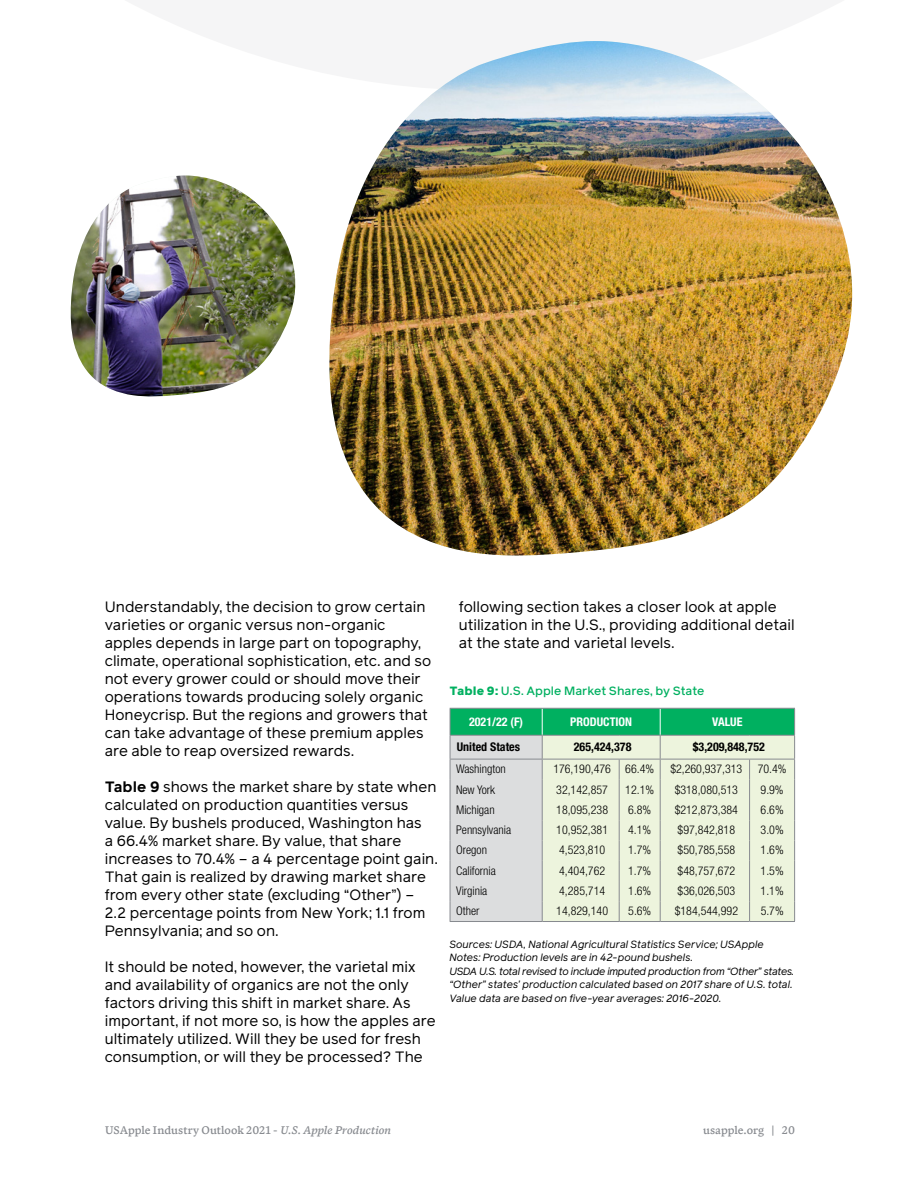
<style>
.page{position:relative;width:918px;height:1188px;background:#fff}
.page>*{position:absolute;margin:0;border:0;box-sizing:border-box;transform-origin:0 0}
.t1{font:15px/18px "Reader Pro";color:#000}
.t2{font:300 condensed 12px "Helvetica Neue LT Std";color:#000}
.t3{font:500 12px "Blanco";color:#878a8f}
.t4{font:700 condensed 12px "Helvetica Neue LT Std";color:#000}
.t5{font:500 12px "Reader Pro";color:#00b060}
.t6{font:700 condensed 12px "Helvetica Neue LT Std";color:#fff}
.t7{font:italic 10.5px/13.5px "Reader Pro";color:#000}
.s1{font-weight:700}
.s2{font-weight:900}
.s3{font-style:italic}
</style>
<div class="page">
<svg style="left:450px;top:708px;width:345px;height:213px;background:#c9e3cb"></svg>
<hr style="left:660px;top:759px;width:90px;height:1px;background:#878a8f">
<hr style="left:750px;top:759px;width:45px;height:1px;background:#878a8f">
<hr style="left:450px;top:759px;width:92px;height:1px;background:#878a8f">
<hr style="left:450px;top:921px;width:92px;height:1px;background:#878a8f">
<hr style="left:542px;top:921px;width:77px;height:1px;background:#878a8f">
<hr style="left:619px;top:921px;width:41px;height:1px;background:#878a8f">
<hr style="left:660px;top:921px;width:90px;height:1px;background:#878a8f">
<hr style="left:750px;top:921px;width:45px;height:1px;background:#878a8f">
<hr style="left:450px;top:735px;width:92px;height:1px;background:#878a8f">
<hr style="left:542px;top:735px;width:77px;height:1px;background:#878a8f">
<hr style="left:619px;top:735px;width:41px;height:1px;background:#878a8f">
<hr style="left:660px;top:735px;width:90px;height:1px;background:#878a8f">
<hr style="left:750px;top:735px;width:45px;height:1px;background:#878a8f">
<img style="left:329px;top:41px;width:524px;height:515px">
<img style="left:70px;top:176px;width:226px;height:221px">
<p class="t1" style="left:105px;top:597px;width:328px">Understandably, the decision to grow certain varieties or organic versus non-organic apples depends in large part on topography, climate, operational sophistication, etc. and so not every grower could or should move their operations towards producing solely organic Honeycrisp. But the regions and growers that can take advantage of these premium apples are able to reap oversized rewards.</p>
<p class="t1" style="left:105px;top:777px;width:334px"><span class="s1">Table 9</span> shows the market share by state when calculated on production quantities versus value. By bushels produced, Washington has<br>a 66.4% market share. By value, that share increases to 70.4% – a 4 percentage point gain.<br>That gain is realized by drawing market share from every other state (excluding “Other”) – 2.2 percentage points from New York; 1.1 from Pennsylvania; and so on.</p>
<p class="t1" style="left:105px;top:957px;width:333px">It should be noted, however, the varietal mix and availability of organics are not the only factors driving this shift in market share. As important, if not more so, is how the apples are ultimately utilized. Will they be used for fresh consumption, or will they be processed? The</p>
<p class="t1" style="left:459px;top:597px;width:337px">following section takes a closer look at apple utilization in the U.S., providing additional detail at the state and varietal levels.</p>
<p class="t5" style="left:449px;top:683px;width:256px"><span class="s2">Table 9:</span> U.S. Apple Market Shares, by State</p>
<p class="t6" style="left:469px;top:715px;width:56px">2021/22 (F)</p>
<p class="t6" style="left:570px;top:715px;width:63px">PRODUCTION</p>
<p class="t6" style="left:712px;top:715px;width:32px">VALUE</p>
<p class="t4" style="left:457px;top:739px;width:65px">United States</p>
<p class="t4" style="left:574px;top:739px;width:59px">265,424,378</p>
<p class="t4" style="left:693px;top:739px;width:73px">$3,209,848,752</p>
<p class="t2" style="left:456px;top:762px;width:51px">Washington</p>
<p class="t2" style="left:553px;top:762px;width:102px">176,190,476 66.4%</p>
<p class="t2" style="left:670px;top:762px;width:73px">$2,260,937,313</p>
<p class="t2" style="left:758px;top:762px;width:30px">70.4%</p>
<p class="t2" style="left:456px;top:783px;width:41px">New York</p>
<p class="t2" style="left:556px;top:783px;width:53px">32,142,857</p>
<p class="t2" style="left:625px;top:783px;width:30px">12.1%</p>
<p class="t2" style="left:675px;top:783px;width:65px">$318,080,513</p>
<p class="t2" style="left:761px;top:783px;width:25px">9.9%</p>
<p class="t2" style="left:456px;top:803px;width:40px">Michigan</p>
<p class="t2" style="left:556px;top:803px;width:53px">18,095,238</p>
<p class="t2" style="left:628px;top:803px;width:25px">6.8%</p>
<p class="t2" style="left:675px;top:803px;width:65px">$212,873,384</p>
<p class="t2" style="left:761px;top:803px;width:25px">6.6%</p>
<p class="t2" style="left:456px;top:823px;width:57px">Pennsylvania</p>
<p class="t2" style="left:556px;top:823px;width:53px">10,952,381</p>
<p class="t2" style="left:628px;top:823px;width:25px">4.1%</p>
<p class="t2" style="left:678px;top:823px;width:59px">$97,842,818</p>
<p class="t2" style="left:761px;top:823px;width:25px">3.0%</p>
<p class="t2" style="left:456px;top:843px;width:32px">Oregon</p>
<p class="t2" style="left:559px;top:843px;width:48px">4,523,810</p>
<p class="t2" style="left:628px;top:843px;width:25px">1.7%</p>
<p class="t2" style="left:678px;top:843px;width:59px">$50,785,558</p>
<p class="t2" style="left:761px;top:843px;width:25px">1.6%</p>
<p class="t2" style="left:456px;top:863px;width:41px">California</p>
<p class="t2" style="left:559px;top:863px;width:48px">4,404,762</p>
<p class="t2" style="left:628px;top:863px;width:25px">1.7%</p>
<p class="t2" style="left:678px;top:863px;width:59px">$48,757,672</p>
<p class="t2" style="left:761px;top:863px;width:25px">1.5%</p>
<p class="t2" style="left:456px;top:884px;width:33px">Virginia</p>
<p class="t2" style="left:559px;top:884px;width:48px">4,285,714</p>
<p class="t2" style="left:628px;top:884px;width:25px">1.6%</p>
<p class="t2" style="left:678px;top:884px;width:59px">$36,026,503</p>
<p class="t2" style="left:761px;top:884px;width:25px">1.1%</p>
<p class="t2" style="left:456px;top:904px;width:25px">Other</p>
<p class="t2" style="left:556px;top:904px;width:53px">14,829,140</p>
<p class="t2" style="left:628px;top:904px;width:25px">5.6%</p>
<p class="t2" style="left:675px;top:904px;width:65px">$184,544,992</p>
<p class="t2" style="left:761px;top:904px;width:25px">5.7%</p>
<p class="t7" style="left:449px;top:937px;width:346px">Sources: USDA, National Agricultural Statistics Service; USApple Notes: Production levels are in 42-pound bushels.<br>USDA U.S. total revised to include imputed production from “Other” states. “Other” states’ production calculated based on 2017 share of U.S. total.<br>Value data are based on five-year averages: 2016-2020.</p>
<p class="t3" style="left:105px;top:1122px;width:287px">USApple Industry Outlook 2021 - <span class="s3">U.S. Apple Production</span></p>
<p class="t3" style="left:703px;top:1122px;width:93px">usapple.org | 20</p>
</div>
